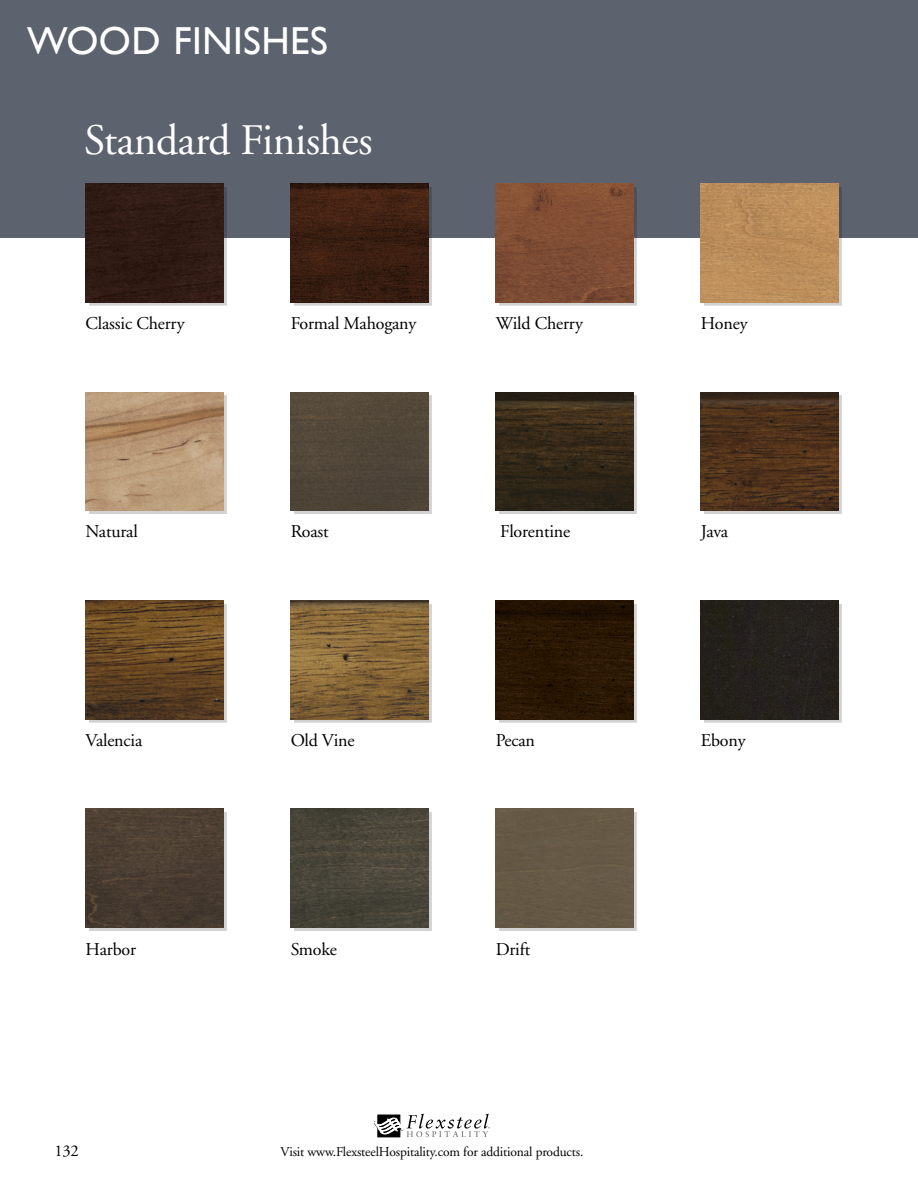
<style>
.page{position:relative;width:918px;height:1188px;background:#fff}
.page>*{position:absolute;margin:0;border:0;box-sizing:border-box;transform-origin:0 0}
.t1{font:43.5px "Adobe Garamond";letter-spacing:-.01em;color:#fff}
.t2{font:39px "Gill Sans";letter-spacing:.01em;color:#fff}
.t3{font:18px "Adobe Garamond";letter-spacing:-.01em;color:#000}
.t4{font:16.5px "Adobe Garamond";color:#000}
.t5{font:13.5px "Adobe Garamond";letter-spacing:-.01em;color:#000}
</style>
<div class="page">
<div style="left:0;top:0;width:918px;height:238px;background:#5c636f"></div>
<div style="left:89px;top:187px;width:137px;height:119px;background:#000;opacity:.18"></div>
<div style="left:86px;top:184px;width:137px;height:118px;background:#301b14"></div>
<div style="left:704px;top:187px;width:138px;height:119px;background:#000;opacity:.18"></div>
<img style="left:701px;top:184px;width:138px;height:118px">
<div style="left:294px;top:187px;width:138px;height:119px;background:#000;opacity:.18"></div>
<img style="left:291px;top:184px;width:137px;height:118px">
<div style="left:499px;top:187px;width:138px;height:119px;background:#000;opacity:.18"></div>
<img style="left:496px;top:184px;width:138px;height:118px">
<div style="left:89px;top:395px;width:137px;height:119px;background:#000;opacity:.18"></div>
<img style="left:86px;top:392px;width:137px;height:119px">
<div style="left:704px;top:395px;width:138px;height:119px;background:#d2d2d2"></div>
<img style="left:701px;top:392px;width:138px;height:119px">
<div style="left:499px;top:395px;width:138px;height:119px;background:#d2d2d2"></div>
<img style="left:496px;top:392px;width:138px;height:119px">
<div style="left:294px;top:395px;width:138px;height:119px;background:#000;opacity:.18"></div>
<img style="left:291px;top:392px;width:137px;height:119px">
<div style="left:294px;top:812px;width:138px;height:119px;background:#000;opacity:.18"></div>
<img style="left:291px;top:809px;width:137px;height:119px">
<div style="left:89px;top:812px;width:137px;height:119px;background:#000;opacity:.18"></div>
<img style="left:86px;top:809px;width:137px;height:119px">
<div style="left:499px;top:812px;width:138px;height:119px;background:#d2d2d2"></div>
<div style="left:496px;top:809px;width:138px;height:119px;background:#665946"></div>
<div style="left:89px;top:604px;width:137px;height:118px;background:#000;opacity:.18"></div>
<img style="left:86px;top:601px;width:137px;height:118px">
<div style="left:294px;top:604px;width:138px;height:118px;background:#000;opacity:.18"></div>
<img style="left:291px;top:601px;width:137px;height:118px">
<div style="left:704px;top:604px;width:138px;height:118px;background:#000;opacity:.18"></div>
<div style="left:701px;top:601px;width:138px;height:118px;background:#25211c"></div>
<div style="left:499px;top:604px;width:138px;height:118px;background:#000;opacity:.18"></div>
<img style="left:496px;top:601px;width:138px;height:118px">
<svg style="left:374px;top:1114px;width:116px;height:23px"></svg>
<h2 class="t2" style="left:27px;top:18px;width:303px">WOOD FINISHES</h2>
<h1 class="t1" style="left:84px;top:117px;width:290px">Standard Finishes</h1>
<p class="t3" style="left:86px;top:314px;width:100px">Classic Cherry</p>
<p class="t3" style="left:701px;top:314px;width:48px">Honey</p>
<p class="t3" style="left:291px;top:314px;width:127px">Formal Mahogany</p>
<p class="t3" style="left:496px;top:314px;width:89px">Wild Cherry</p>
<p class="t3" style="left:86px;top:522px;width:54px">Natural</p>
<p class="t3" style="left:291px;top:522px;width:40px">Roast</p>
<p class="t3" style="left:500px;top:522px;width:72px">Florentine</p>
<p class="t3" style="left:701px;top:522px;width:29px">Java</p>
<p class="t3" style="left:86px;top:731px;width:58px">Valencia</p>
<p class="t3" style="left:291px;top:731px;width:65px">Old Vine</p>
<p class="t3" style="left:496px;top:731px;width:41px">Pecan</p>
<p class="t3" style="left:701px;top:731px;width:46px">Ebony</p>
<p class="t3" style="left:86px;top:940px;width:52px">Harbor</p>
<p class="t3" style="left:291px;top:940px;width:48px">Smoke</p>
<p class="t3" style="left:496px;top:940px;width:36px">Drift</p>
<p class="t4" style="left:54px;top:1142px;width:26px">132</p>
<p class="t5" style="left:281px;top:1144px;width:304px">Visit www.FlexsteelHospitality.com for additional products.</p>
</div>
